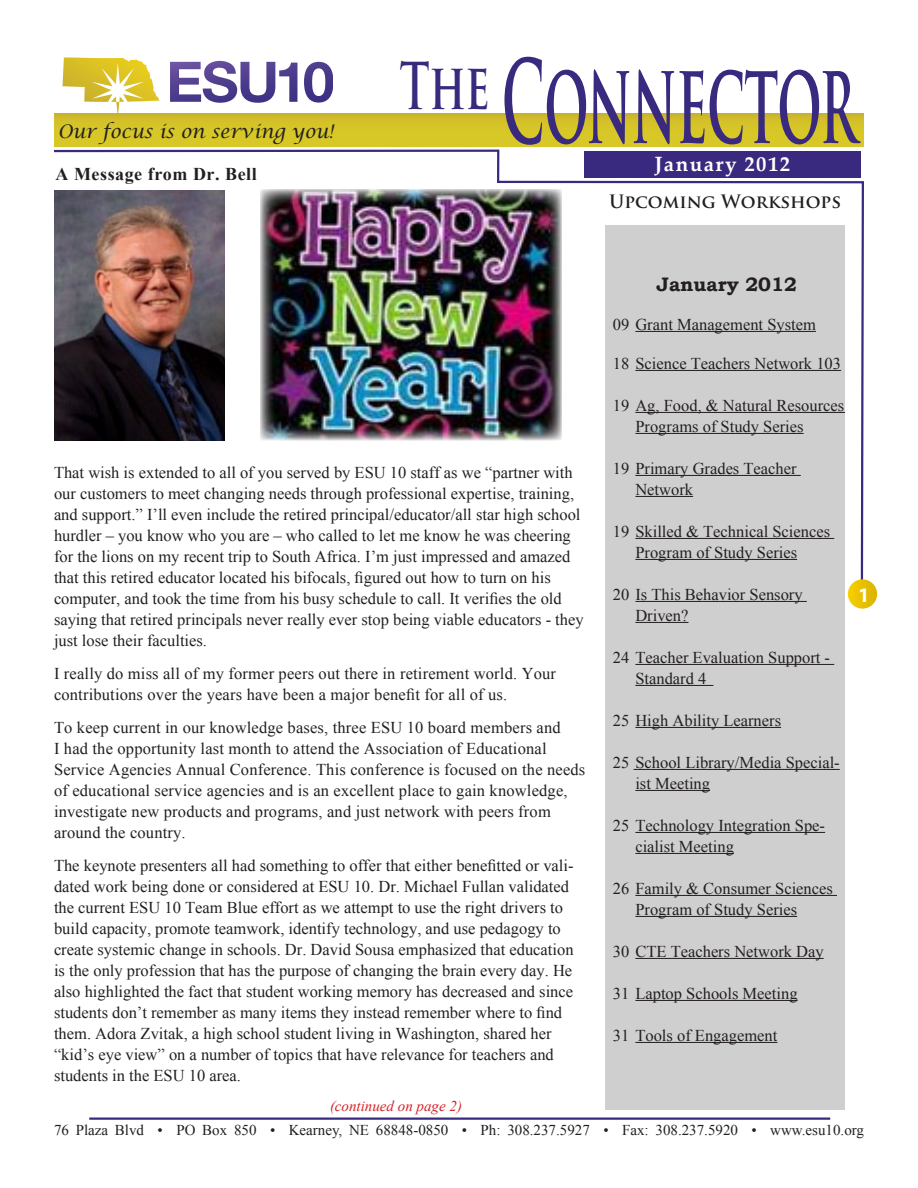
<style>
.page{position:relative;width:918px;height:1188px;background:#fff}
.page>*{position:absolute;margin:0;border:0;box-sizing:border-box;transform-origin:0 0}
.t1{font:700 112.35px "Trajan Pro";letter-spacing:-.015em;color:#392a7f;scale:.48 1}
.t2{font:700 63px "Trajan Pro";color:#392a7f;scale:.67 1}
.t3{font:700 20.7px "Palatino Linotype";letter-spacing:.07em;color:#fff}
.t4{font:700 20.7px "Myriad Pro";color:#fff}
.t5{font:700 19.5px "Bookman Old Style";color:#231f20}
.t6{font:italic 18.75px "Lucida Calligraphy";color:#231f20}
.t7{font:700 18px "Times New Roman";letter-spacing:.03em;color:#231f20}
.t8{font:700 18px "Trajan Pro";color:#231f20}
.t9{font:16.5px/21px "Times New Roman";color:#231f20}
.t10{font:15px "Times New Roman";color:#231f20}
.t11{font:italic 15px "Times New Roman";color:#d1232a}
</style>
<div class="page">
<div style="left:54px;top:113px;width:810px;height:34px;background:linear-gradient(to bottom,#d0bb2a,#d9cb26)"></div>
<svg style="left:62px;top:58px;width:98px;height:46px"></svg>
<svg style="left:170px;top:60px;width:163px;height:43px"></svg>
<svg style="left:54px;top:149px;width:810px;height:454px"></svg>
<svg style="left:848px;top:579px;width:29px;height:30px"></svg>
<hr style="left:89px;top:1118px;width:741px;height:2px;background:#392a7f">
<div style="left:605px;top:225px;width:240px;height:885px;background:#cfcfcf"></div>
<hr style="left:635px;top:331px;width:181px;height:1px;background:#231f20">
<hr style="left:635px;top:370px;width:206px;height:1px;background:#231f20">
<hr style="left:635px;top:412px;width:210px;height:1px;background:#231f20">
<hr style="left:635px;top:433px;width:169px;height:1px;background:#231f20">
<hr style="left:635px;top:475px;width:166px;height:1px;background:#231f20">
<hr style="left:635px;top:496px;width:58px;height:1px;background:#231f20">
<hr style="left:635px;top:538px;width:199px;height:1px;background:#231f20">
<hr style="left:635px;top:559px;width:162px;height:1px;background:#231f20">
<hr style="left:635px;top:601px;width:172px;height:1px;background:#231f20">
<hr style="left:635px;top:622px;width:54px;height:1px;background:#231f20">
<hr style="left:635px;top:664px;width:199px;height:1px;background:#231f20">
<hr style="left:635px;top:685px;width:78px;height:1px;background:#231f20">
<hr style="left:635px;top:727px;width:146px;height:1px;background:#231f20">
<hr style="left:634px;top:769px;width:206px;height:1px;background:#231f20">
<hr style="left:635px;top:790px;width:75px;height:1px;background:#231f20">
<hr style="left:635px;top:832px;width:190px;height:1px;background:#231f20">
<hr style="left:635px;top:853px;width:99px;height:1px;background:#231f20">
<hr style="left:635px;top:895px;width:202px;height:1px;background:#231f20">
<hr style="left:635px;top:916px;width:162px;height:1px;background:#231f20">
<hr style="left:635px;top:958px;width:189px;height:1px;background:#231f20">
<hr style="left:635px;top:1000px;width:163px;height:1px;background:#231f20">
<hr style="left:635px;top:1042px;width:142px;height:1px;background:#231f20">
<img style="left:54px;top:190px;width:171px;height:250px">
<img style="left:260px;top:189px;width:302px;height:251px">
<p class="t6" style="left:58px;top:120px;width:277px">Our focus is on serving you!</p>
<p class="t7" style="left:56px;top:162px;width:203px">A Message from Dr. Bell</p>
<p class="t2" style="left:400px;top:47px;width:135px">The</p>
<p class="t1" style="left:502px;top:32px;width:742px">Connector</p>
<p class="t3" style="left:655px;top:149px;width:137px">January 2012</p>
<p class="t8" style="left:609px;top:190px;width:233px">Upcoming Workshops</p>
<p class="t9" style="left:54px;top:461px;width:531px">That wish is extended to all of you served by ESU 10 staff as we “partner with our customers to meet changing needs through professional expertise, training, and support.” I’ll even include the retired principal/educator/all star high school hurdler – you know who you are – who called to let me know he was cheering for the lions on my recent trip to South Africa. I’m just impressed and amazed that this retired educator located his bifocals, figured out how to turn on his computer, and took the time from his busy schedule to call. It verifies the old saying that retired principals never really ever stop being viable educators - they just lose their faculties.</p>
<p class="t9" style="left:54px;top:662px;width:504px">I really do miss all of my former peers out there in retirement world. Your contributions over the years have been a major benefit for all of us.</p>
<p class="t9" style="left:54px;top:716px;width:533px">To keep current in our knowledge bases, three ESU 10 board members and<br>I had the opportunity last month to attend the Association of Educational Service Agencies Annual Conference. This conference is focused on the needs of educational service agencies and is an excellent place to gain knowledge, investigate new products and programs, and just network with peers from around the country.</p>
<p class="t9" style="left:54px;top:854px;width:521px">The keynote presenters all had something to offer that either benefitted or vali&shy;dated work being done or considered at ESU 10. Dr. Michael Fullan validated the current ESU 10 Team Blue effort as we attempt to use the right drivers to build capacity, promote teamwork, identify technology, and use pedagogy to create systemic change in schools. Dr. David Sousa emphasized that education is the only profession that has the purpose of changing the brain every day. He also highlighted the fact that student working memory has decreased and since students don’t remember as many items they instead remember where to find them. Adora Zvitak, a high school student living in Washington, shared her “kid’s eye view” on a number of topics that have relevance for teachers and students in the ESU 10 area.</p>
<p class="t11" style="left:330px;top:1096px;width:134px">(continued on page 2)</p>
<p class="t5" style="left:657px;top:270px;width:142px">January 2012</p>
<p class="t9" style="left:613px;top:313px;width:205px">09 Grant Management System</p>
<p class="t9" style="left:613px;top:352px;width:230px">18 Science Teachers Network 103</p>
<p class="t9" style="left:635px;top:394px;width:210px;text-indent:-22px">19 Ag, Food, &amp; Natural Resources<br>Programs of Study Series</p>
<p class="t9" style="left:635px;top:457px;width:163px;text-indent:-22px">19 Primary Grades Teacher<br>Network</p>
<p class="t9" style="left:635px;top:520px;width:196px;text-indent:-22px">19 Skilled &amp; Technical Sciences<br>Program of Study Series</p>
<p class="t9" style="left:635px;top:583px;width:169px;text-indent:-22px">20 Is This Behavior Sensory<br>Driven?</p>
<p class="t9" style="left:635px;top:646px;width:196px;text-indent:-22px">24 Teacher Evaluation Support -<br>Standard 4</p>
<p class="t9" style="left:613px;top:709px;width:170px">25 High Ability Learners</p>
<p class="t9" style="left:635px;top:751px;width:206px;text-indent:-22px">25 School Library/Media Special&shy;ist Meeting</p>
<p class="t9" style="left:635px;top:814px;width:191px;text-indent:-22px">25 Technology Integration Spe&shy;cialist Meeting</p>
<p class="t9" style="left:635px;top:877px;width:199px;text-indent:-22px">26 Family &amp; Consumer Sciences<br>Program of Study Series</p>
<p class="t9" style="left:613px;top:940px;width:212px">30 CTE Teachers Network Day</p>
<p class="t9" style="left:613px;top:982px;width:186px">31 Laptop Schools Meeting</p>
<p class="t9" style="left:613px;top:1024px;width:166px">31 Tools of Engagement</p>
<p class="t4" style="left:858px;top:581px;width:13px">1</p>
<p class="t10" style="left:54px;top:1120px;width:812px">76 Plaza Blvd • PO Box 850 • Kearney, NE 68848-0850 • Ph: 308.237.5927 • Fax: 308.237.5920 • www.esu10.org</p>
</div>
